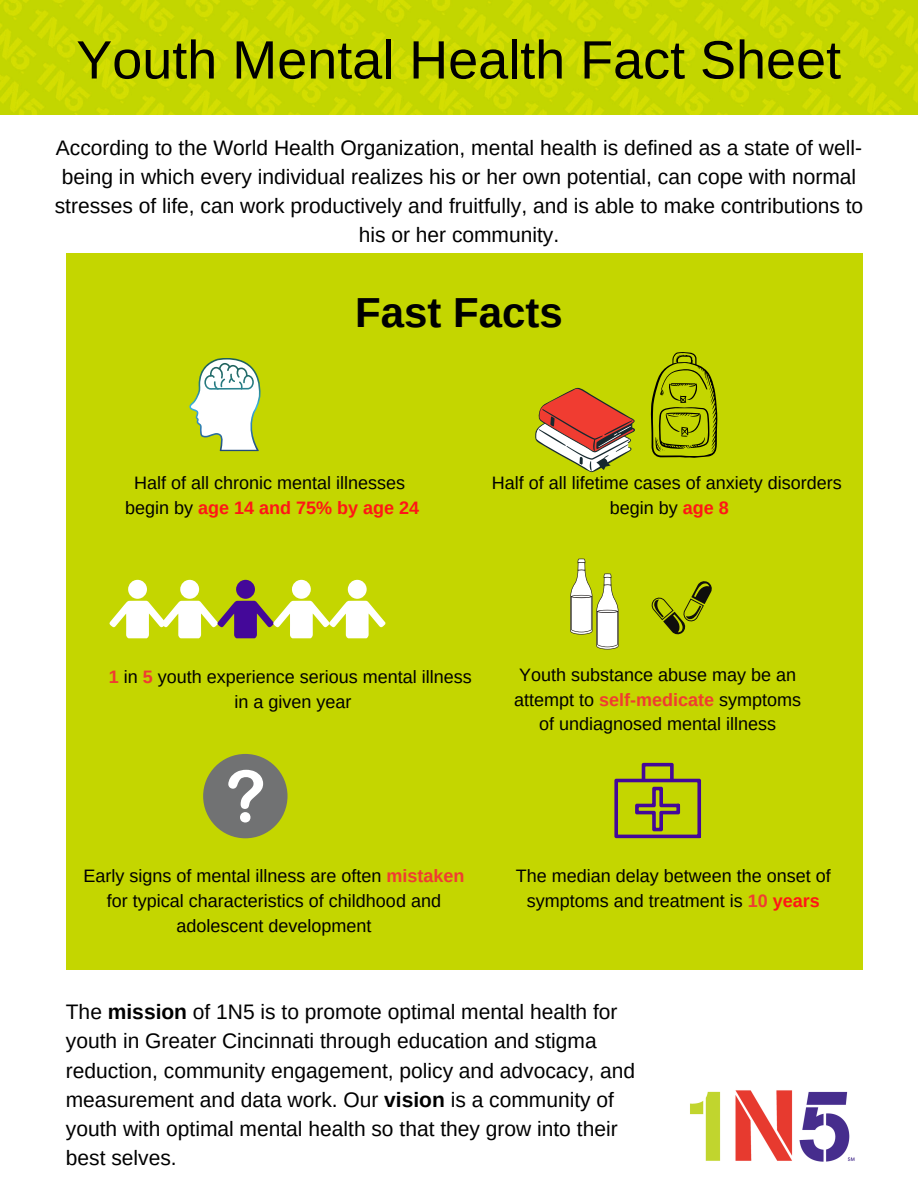
<style>
.page{position:relative;width:918px;height:1188px;background:#fff}
.page>*{position:absolute;margin:0;border:0;box-sizing:border-box;transform-origin:0 0}
.t1{font:54px "Arimo";color:#000}
.t2{font:700 42px "Arimo";color:#000}
.t3{font:21px/29.2px "Arimo";color:#000;text-align:center}
.t4{font:18px/24.9px "Arimo";color:#000;text-align:center}
.s1{font-weight:700;color:#ff1616}
.s2{font-weight:700;color:#f03c31}
.s3{font-weight:700}
</style>
<div class="page">
<img style="left:0;top:0;width:918px;height:115px">
<div style="left:66px;top:254px;width:797px;height:716px;background:#c4d600"></div>
<img style="left:690px;top:1090px;width:165px;height:72px">
<svg style="left:189px;top:358px;width:72px;height:93px"></svg>
<svg style="left:651px;top:352px;width:66px;height:106px"></svg>
<svg style="left:535px;top:388px;width:100px;height:84px"></svg>
<div style="left:128px;top:580px;width:19px;height:19px;background:#fff;border-radius:50%"></div>
<div style="left:180px;top:580px;width:19px;height:19px;background:#fff;border-radius:50%"></div>
<div style="left:236px;top:580px;width:19px;height:19px;background:#440899;border-radius:50%"></div>
<div style="left:292px;top:580px;width:19px;height:19px;background:#fff;border-radius:50%"></div>
<div style="left:348px;top:580px;width:19px;height:19px;background:#fff;border-radius:50%"></div>
<svg style="left:109px;top:601px;width:276px;height:37px"></svg>
<svg style="left:570px;top:559px;width:49px;height:90px"></svg>
<svg style="left:651px;top:581px;width:61px;height:54px"></svg>
<div style="left:203px;top:754px;width:85px;height:84px;background:#717273;border-radius:50%"></div>
<svg style="left:228px;top:770px;width:35px;height:53px"></svg>
<svg style="left:614px;top:763px;width:87px;height:75px"></svg>
<h1 class="t1" style="left:76px;top:30px;width:766px">Youth Mental Health Fact Sheet</h1>
<p class="t3" style="left:55px;top:133px;width:810px">According to the World Health Organization, mental health is defined as a state of well&shy;being in which every individual realizes his or her own potential, can cope with normal stresses of life, can work productively and fruitfully, and is able to make contributions to his or her community.</p>
<h2 class="t2" style="left:355px;top:289px;width:209px">Fast Facts</h2>
<p class="t4" style="left:125px;top:470px;width:296px">Half of all chronic mental illnesses begin by <span class="s1">age 14 and 75% by age 24</span></p>
<p class="t4" style="left:492px;top:471px;width:352px">Half of all lifetime cases of anxiety disorders begin by <span class="s1">age 8</span></p>
<p class="t4" style="left:109px;top:664px;width:365px"><span class="s2">1</span> in <span class="s2">5</span> youth experience serious mental illness in a given year</p>
<p class="t4" style="left:514px;top:662px;width:289px">Youth substance abuse may be an attempt to <span class="s2">self-medicate</span> symptoms of undiagnosed mental illness</p>
<p class="t4" style="left:83px;top:863px;width:383px">Early signs of mental illness are often <span class="s2">mistaken </span>for typical characteristics of childhood and adolescent development</p>
<p class="t4" style="left:516px;top:863px;width:317px">The median delay between the onset of symptoms and treatment is <span class="s2">10</span> <span class="s1">years</span></p>
<p class="t3" style="left:66px;top:997px;width:571px;text-align:left">The <span class="s3">mission</span> of 1N5 is to promote optimal mental health for youth in Greater Cincinnati through education and stigma reduction, community engagement, policy and advocacy, and measurement and data work. Our <span class="s3">vision</span> is a community of youth with optimal mental health so that they grow into their best selves.</p>
</div>
